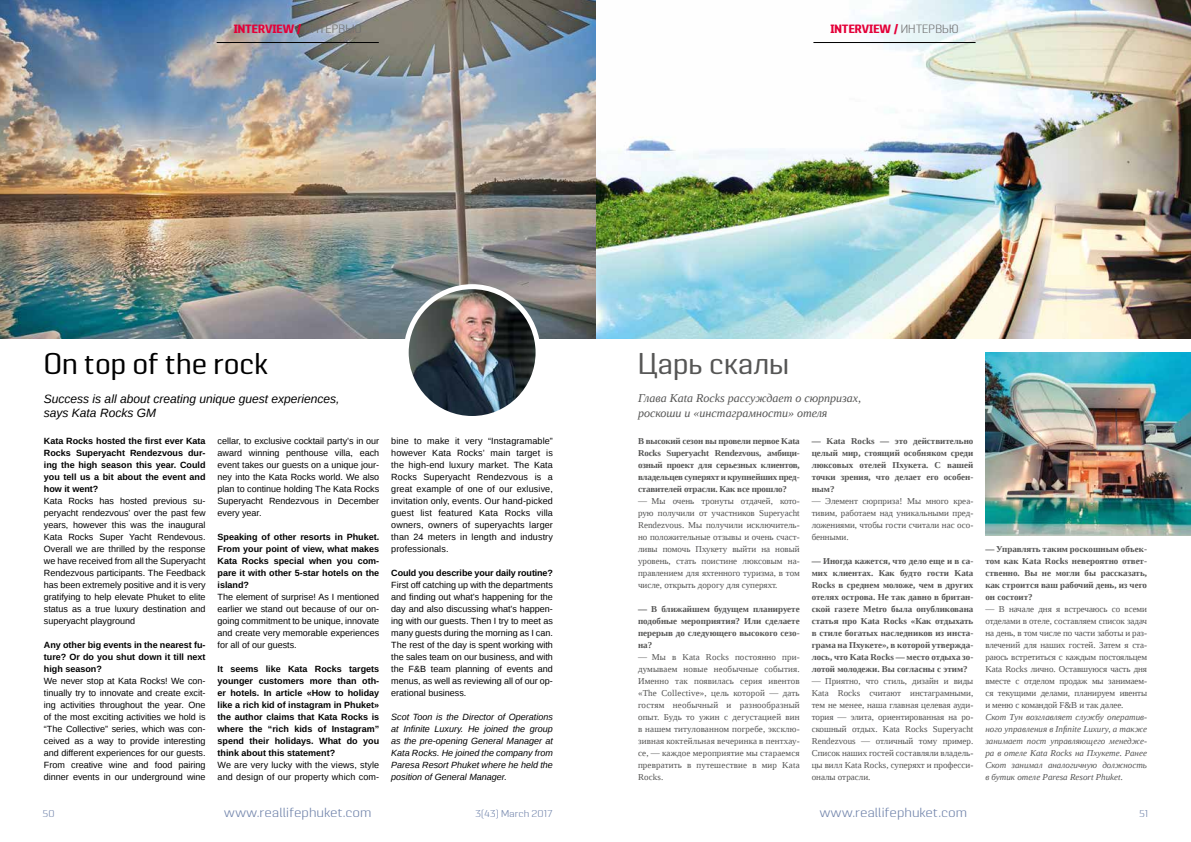
<style>
.page{position:relative;width:1191px;height:842px;background:#fff}
.page>*{position:absolute;margin:0;border:0;box-sizing:border-box;transform-origin:0 0}
.t1{font:30px "Pancetta Pro";color:#000}
.t2{font:30px "Pancetta Pro";color:#565655}
.t3{font:300 13.2px "Pancetta Pro";color:#7184ab;scale:1.09 1}
.t4{font:italic 12px/14.4px "Liberation Serif";color:#565655}
.t5{font:italic 12px/14.4px "Liberation Sans";color:#000}
.t6{font:700 12px "Pancetta Pro";color:#e40038}
.t7{font:300 9.9px "Pancetta Pro";color:#7184ab;scale:1.09 1}
.t8{font:9px/12px "Liberation Sans";color:#000;text-align:justify}
.t9{font:9px/12px "Liberation Serif";color:#565655;text-align:justify}
.t10{font:700 9px/12px "Liberation Serif";color:#565655;text-align:justify}
.t11{font:700 9px/12px "Liberation Sans";color:#000;text-align:justify}
.t12{font:italic 9px/12px "Liberation Serif";color:#565655;text-align:justify}
.t13{font:italic 9px/12px "Liberation Sans";color:#000;text-align:justify}
.s1{font-weight:300;color:#6e6e6e}
</style>
<div class="page">
<img style="left:0;top:0;width:1191px;height:339px">
<hr style="left:813px;top:42px;width:162px;height:1px;background:#000">
<hr style="left:217px;top:42px;width:162px;height:1px;background:#000">
<img style="left:406px;top:287px;width:132px;height:131px;border-radius:66px">
<div style="left:404px;top:284px;width:136px;height:137px;border:5px solid #fff;border-radius:50%"></div>
<img style="left:985px;top:353px;width:206px;height:183px">
<h3 class="t6" style="left:234px;top:22px;width:130px">INTERVIEW / <span class="s1">ИНТЕРВЬЮ</span></h3>
<h3 class="t6" style="left:830px;top:22px;width:130px">INTERVIEW / <span class="s1">ИНТЕРВЬЮ</span></h3>
<h1 class="t1" style="left:44px;top:347px;width:226px">On top of the rock</h1>
<h1 class="t2" style="left:638px;top:347px;width:153px">Царь скалы</h1>
<h3 class="t5" style="left:44px;top:391px;width:297px">Success is all about creating unique guest experiences, says Kata Rocks GM</h3>
<h3 class="t4" style="left:638px;top:391px;width:225px">Глава Kata Rocks рассуждает о сюрпризах, роскоши и «инстаграмности» отеля</h3>
<p class="t11" style="left:44px;top:435px;width:163px">Kata Rocks hosted the first ever Kata Rocks Superyacht Rendezvous dur&shy;ing the high season this year. Could you tell us a bit about the event and how it went?</p>
<p class="t8" style="left:44px;top:495px;width:163px">Kata Rocks has hosted previous su&shy;peryacht rendezvous’ over the past few years, however this was the inaugural Kata Rocks Super Yacht Rendevous.<br>Overall we are thrilled by the response we have received from all the Superyacht Rendezvous participants. The Feedback has been extremely positive and it is very gratifying to help elevate Phuket to elite status as a true luxury destination and superyacht playground</p>
<p class="t11" style="left:44px;top:639px;width:163px">Any other big events in the nearest fu&shy;ture? Or do you shut down it till next high season?</p>
<p class="t8" style="left:44px;top:675px;width:163px">We never stop at Kata Rocks! We con&shy;tinually try to innovate and create excit&shy;ing activities throughout the year. One of the most exciting activities we hold is “The Collective” series, which was con&shy;ceived as a way to provide interesting and different experiences for our guests.<br>From creative wine and food pairing dinner events in our underground wine</p>
<p class="t8" style="left:391px;top:435px;width:163px">bine to make it very “Instagramable” however Kata Rocks’ main target is the high-end luxury market. The Kata Rocks Superyacht Rendezvous is a great example of one of our exlusive, invitation only, events. Our hand-picked guest list featured Kata Rocks villa owners, owners of superyachts larger than 24 meters in length and industry professionals.</p>
<p class="t11" style="left:391px;top:567px;width:163px">Could you describe your daily routine?</p>
<p class="t8" style="left:391px;top:579px;width:163px">First off catching up with the departments and finding out what’s happening for the day and also discussing what’s happen&shy;ing with our guests. Then I try to meet as many guests during the morning as I can.<br>The rest of the day is spent working with the sales team on our business, and with the F&amp;B team planning of events and menus, as well as reviewing all of our op&shy;erational business.</p>
<p class="t13" style="left:391px;top:711px;width:163px">Scot Toon is the Director of Operations at Infinite Luxury. He joined the group as the pre-opening General Manager at Kata Rocks. He joined the company from Paresa Resort Phuket where he held the position of General Manager.</p>
<p class="t10" style="left:811px;top:435px;width:163px">— Kata Rocks — это действительно целый мир, стоящий особняком среди люксовых отелей Пхукета. С вашей точки зрения, что делает его особен&shy;ным?</p>
<p class="t9" style="left:811px;top:495px;width:163px">— Элемент сюрприза! Мы много креа&shy;тивим, работаем над уникальными пред&shy;ложениями, чтобы гости считали нас осо&shy;бенными.</p>
<p class="t10" style="left:811px;top:555px;width:163px">— Иногда кажется, что дело еще и в са&shy;мих клиентах. Как будто гости Kata Rocks в среднем моложе, чем в других отелях острова. Не так давно в британ&shy;ской газете Metro была опубликована статья про Kata Rocks «Как отдыхать в стиле богатых наследников из инста&shy;грама на Пхукете», в которой утвержда&shy;лось, что Kata Rocks — место отдыха зо&shy;лотой молодежи. Вы согласны с этим?</p>
<p class="t9" style="left:811px;top:675px;width:163px">— Приятно, что стиль, дизайн и виды Kata Rocks считают инстаграмными, тем не менее, наша главная целевая ауди&shy;тория — элита, ориентированная на ро&shy;скошный отдых. Kata Rocks Superyacht Rendezvous — отличный тому пример.<br>Список наших гостей составляли владель&shy;цы вилл Kata Rocks, суперяхт и професси&shy;оналы отрасли.</p>
<p class="t8" style="left:218px;top:435px;width:163px">cellar, to exclusive cocktail party’s in our award winning penthouse villa, each event takes our guests on a unique jour&shy;ney into the Kata Rocks world. We also plan to continue holding The Kata Rocks Superyacht Rendezvous in December every year.</p>
<p class="t11" style="left:218px;top:531px;width:163px">Speaking of other resorts in Phuket.<br>From your point of view, what makes Kata Rocks special when you com&shy;pare it with other 5-star hotels on the island?</p>
<p class="t8" style="left:218px;top:591px;width:163px">The element of surprise! As I mentioned earlier we stand out because of our on&shy;going commitment to be unique, innovate and create very memorable experiences for all of our guests.</p>
<p class="t11" style="left:218px;top:663px;width:163px">It seems like Kata Rocks targets younger customers more than oth&shy;er hotels. In article «How to holiday like a rich kid of instagram in Phuket» the author claims that Kata Rocks is where the “rich kids of Instagram” spend their holidays. What do you think about this statement?</p>
<p class="t8" style="left:218px;top:759px;width:163px">We are very lucky with the views, style and design of our property which com-</p>
<p class="t10" style="left:638px;top:435px;width:163px">В высокий сезон вы провели первое Kata Rocks Superyacht Rendezvous, амбици&shy;озный проект для серьезных клиентов, владельцев суперяхт и крупнейших пред&shy;ставителей отрасли. Как все прошло?</p>
<p class="t9" style="left:638px;top:495px;width:163px">— Мы очень тронуты отдачей, кото&shy;рую получили от участников Superyacht Rendezvous. Мы получили исключитель&shy;но положительные отзывы и очень счаст&shy;ливы помочь Пхукету выйти на новый уровень, стать поистине люксовым на&shy;правлением для яхтенного туризма, в том числе, открыть дорогу для суперяхт.</p>
<p class="t10" style="left:638px;top:603px;width:163px">— В ближайшем будущем планируете подобные мероприятия? Или сделаете перерыв до следующего высокого сезо&shy;на?</p>
<p class="t9" style="left:638px;top:651px;width:163px">— Мы в Kata Rocks постоянно при&shy;думываем новые необычные события.<br>Именно так появилась серия ивентов «The Collective», цель которой — дать гостям необычный и разнообразный опыт. Будь то ужин с дегустацией вин в нашем титулованном погребе, эксклю&shy;зивная коктейльная вечеринка в пентхау&shy;се, — каждое мероприятие мы стараемся превратить в путешествие в мир Kata Rocks.</p>
<p class="t10" style="left:985px;top:542px;width:163px">— Управлять таким роскошным объек&shy;том как Kata Rocks невероятно ответ&shy;ственно. Вы не могли бы рассказать, как строится ваш рабочий день, из чего он состоит?</p>
<p class="t9" style="left:985px;top:603px;width:163px">— В начале дня я встречаюсь со всеми отделами в отеле, составляем список задач на день, в том числе по части заботы и раз&shy;влечений для наших гостей. Затем я ста&shy;раюсь встретиться с каждым постояльцем Kata Rocks лично. Оставшуюся часть дня вместе с отделом продаж мы занимаем&shy;ся текущими делами, планируем ивенты и меню с командой F&amp;B и так далее.</p>
<p class="t12" style="left:985px;top:711px;width:163px">Скот Тун возглавляет службу оператив&shy;ного управления в Infinite Luxury, а также занимает пост управляющего менедже&shy;ра в отеле Kata Rocks на Пхукете. Ранее Скот занимал аналогичную должность в бутик отеле Paresa Resort Phuket.</p>
<p class="t7" style="left:43px;top:808px;width:13px">50</p>
<h2 class="t3" style="left:224px;top:805px;width:137px">www.reallifephuket.com</h2>
<p class="t7" style="left:475px;top:808px;width:73px">3(43) March 2017</p>
<h2 class="t3" style="left:819px;top:805px;width:137px">www.reallifephuket.com</h2>
<p class="t7" style="left:1139px;top:808px;width:10px">51</p>
</div>
